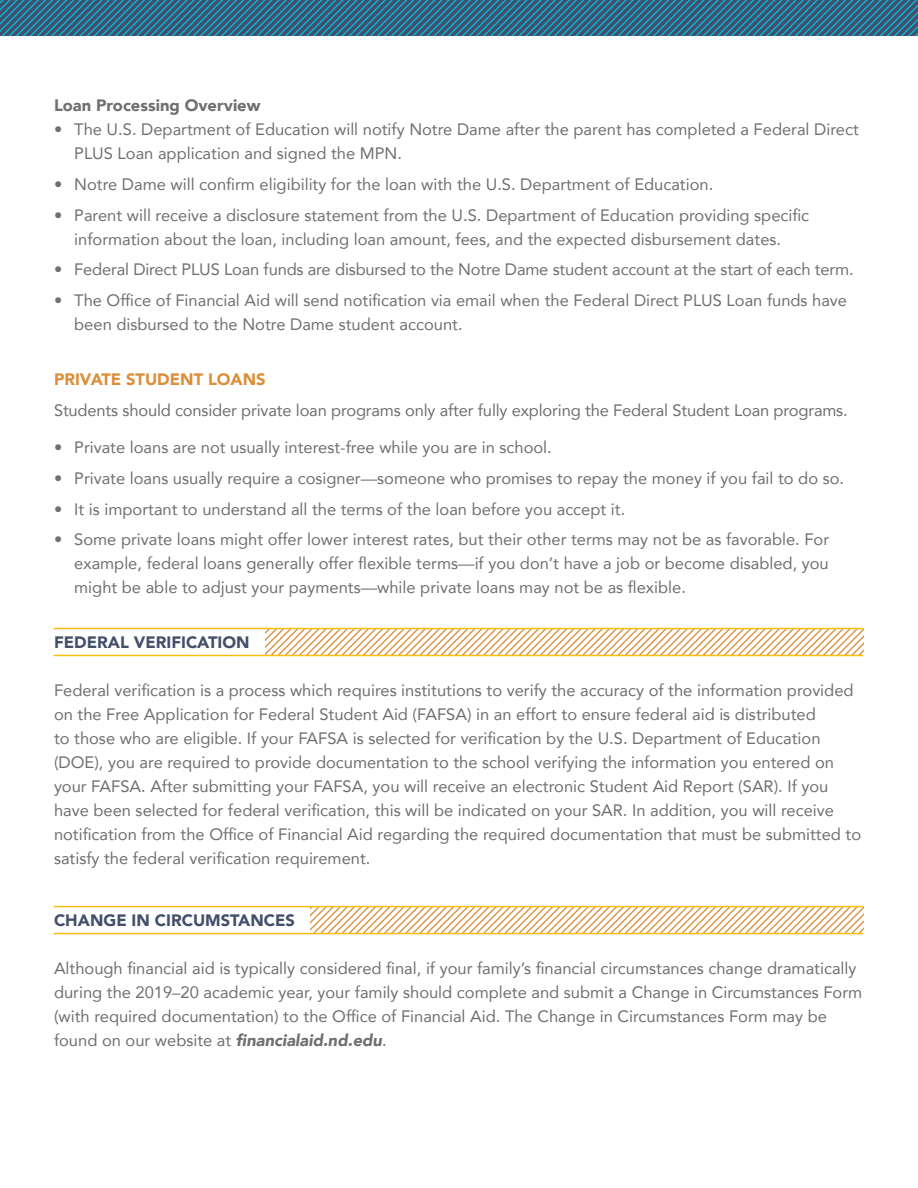
<style>
.page{position:relative;width:918px;height:1188px;background:#fff}
.page>*{position:absolute;margin:0;border:0;box-sizing:border-box;transform-origin:0 0}
.t1{font:16.5px/24px "Avenir";color:#6d6f71}
.t2{font:900 16.5px "Avenir";color:#444f6a}
.t3{font:900 16.5px "Avenir";color:#6d6f71}
.t4{font:900 16.5px "Avenir";color:#da8f3a}
.s1{font-weight:900;font-style:italic}
</style>
<div class="page">
<svg style="left:0;top:0;width:918px;height:36px;background:#316c89"></svg>
<svg style="left:266px;top:629px;width:597px;height:26px"></svg>
<hr style="left:54px;top:655px;width:809px;height:1px;background:#febd11">
<hr style="left:54px;top:628px;width:809px;height:1px;background:#febd11">
<svg style="left:310px;top:907px;width:553px;height:26px"></svg>
<hr style="left:54px;top:933px;width:809px;height:1px;background:#febd11">
<hr style="left:54px;top:906px;width:809px;height:1px;background:#febd11">
<p class="t3" style="left:54px;top:91px;width:208px">Loan Processing Overview</p>
<p class="t1" style="left:74px;top:117px;width:786px;text-indent:-20px">• The U.S. Department of Education will notify Notre Dame after the parent has completed a Federal Direct<br>PLUS Loan application and signed the MPN.</p>
<p class="t1" style="left:54px;top:172px;width:661px">• Notre Dame will confirm eligibility for the loan with the U.S. Department of Education.</p>
<p class="t1" style="left:54px;top:202px;width:757px;text-align:center">• Parent will receive a disclosure statement from the U.S. Department of Education providing specific information about the loan, including loan amount, fees, and the expected disbursement dates.</p>
<p class="t1" style="left:54px;top:257px;width:801px">• Federal Direct PLUS Loan funds are disbursed to the Notre Dame student account at the start of each term.</p>
<p class="t1" style="left:74px;top:288px;width:774px;text-indent:-20px">• The Office of Financial Aid will send notification via email when the Federal Direct PLUS Loan funds have been disbursed to the Notre Dame student account.</p>
<p class="t4" style="left:54px;top:365px;width:213px">PRIVATE STUDENT LOANS</p>
<p class="t1" style="left:54px;top:397px;width:795px">Students should consider private loan programs only after fully exploring the Federal Student Loan programs.</p>
<p class="t1" style="left:54px;top:435px;width:499px">• Private loans are not usually interest-free while you are in school.</p>
<p class="t1" style="left:54px;top:466px;width:792px">• Private loans usually require a cosigner—someone who promises to repay the money if you fail to do so.</p>
<p class="t1" style="left:54px;top:496px;width:573px">• It is important to understand all the terms of the loan before you accept it.</p>
<p class="t1" style="left:74px;top:527px;width:756px;text-align:justify;text-indent:-20px">• Some private loans might offer lower interest rates, but their other terms may not be as favorable. For example, federal loans generally offer flexible terms—if you don’t have a job or become disabled, you might be able to adjust your payments—while private loans may not be as flexible.</p>
<p class="t2" style="left:54px;top:628px;width:197px">FEDERAL VERIFICATION</p>
<p class="t1" style="left:54px;top:678px;width:809px">Federal verification is a process which requires institutions to verify the accuracy of the information provided on the Free Application for Federal Student Aid (FAFSA) in an effort to ensure federal aid is distributed<br>to those who are eligible. If your FAFSA is selected for verification by the U.S. Department of Education (DOE), you are required to provide documentation to the school verifying the information you entered on your FAFSA. After submitting your FAFSA, you will receive an electronic Student Aid Report (SAR). If you have been selected for federal verification, this will be indicated on your SAR. In addition, you will receive notification from the Office of Financial Aid regarding the required documentation that must be submitted to satisfy the federal verification requirement.</p>
<p class="t2" style="left:54px;top:906px;width:243px">CHANGE IN CIRCUMSTANCES</p>
<p class="t1" style="left:54px;top:955px;width:810px">Although financial aid is typically considered final, if your family’s financial circumstances change dramatically during the 2019–20 academic year, your family should complete and submit a Change in Circumstances Form (with required documentation) to the Office of Financial Aid. The Change in Circumstances Form may be found on our website at <span class="s1">financialaid.nd.edu</span>.</p>
</div>
